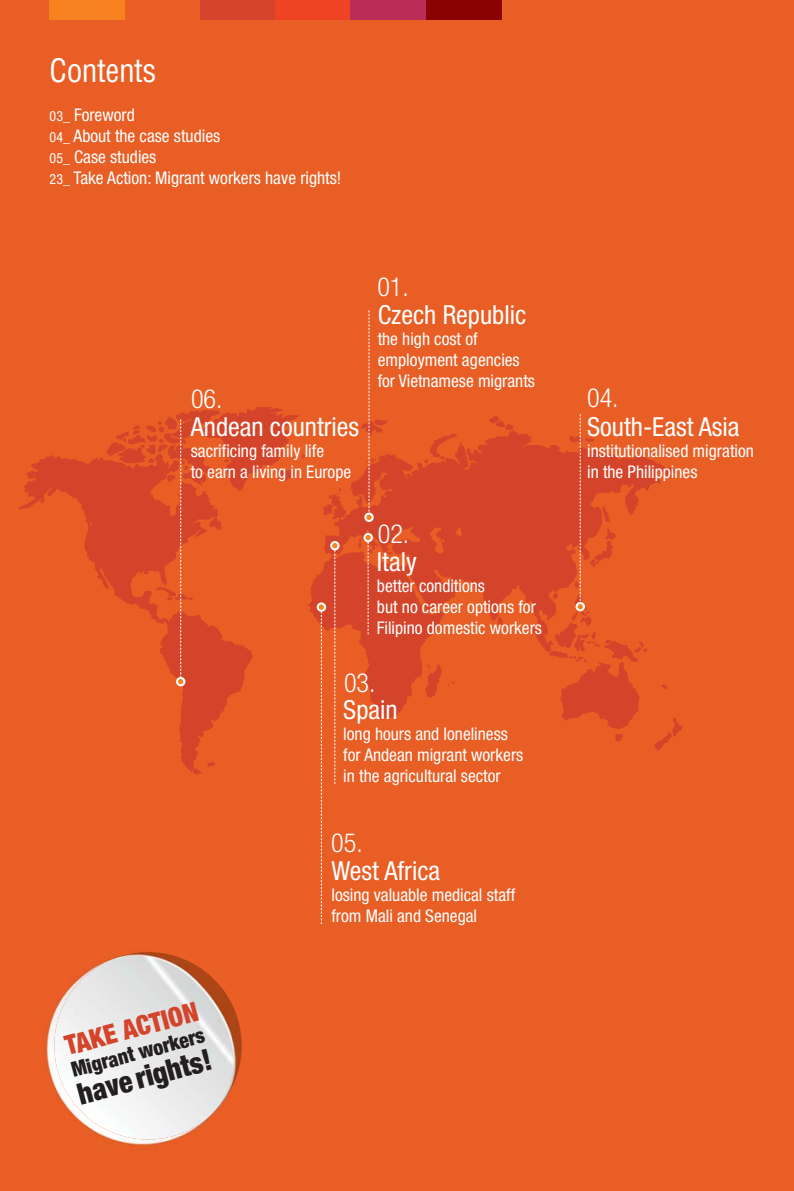
<style>
.page{position:relative;width:794px;height:1191px;background:#e85e25}
.page>*{position:absolute;margin:0;border:0;box-sizing:border-box;transform-origin:0 0}
.t1{font:condensed 31.5px "Helvetica LT Std";letter-spacing:-.015em;color:#fff}
.t2{font:900 condensed 29.75px "Helvetica Neue";color:#231f20;scale:.95 1}
.t3{font:900 condensed 27.12px "Helvetica Neue";color:#d4442a;scale:.95 1}
.t4{font:condensed 26.25px "Helvetica Neue";color:#fff}
.t5{font:300 condensed 26.25px "Helvetica Neue";color:#fff}
.t6{font:900 condensed 21px "Helvetica Neue";color:#231f20;scale:.95 1}
.t7{font:condensed 17.5px/21px "Helvetica Neue";color:#fff}
.s1{font-size:14px}
</style>
<div class="page">
<div style="left:50px;top:0;width:75px;height:20px;background:#f5821f"></div>
<div style="left:200px;top:0;width:75px;height:20px;background:#d4442a"></div>
<div style="left:275px;top:0;width:76px;height:20px;background:#ef4423"></div>
<div style="left:351px;top:0;width:75px;height:20px;background:#bb2c56"></div>
<div style="left:426px;top:0;width:75px;height:20px;background:#8b0204"></div>
<img style="left:20px;top:408px;width:273px;height:366px">
<img style="left:293px;top:415px;width:389px;height:336px">
<svg style="left:364px;top:512px;width:10px;height:10px"></svg>
<svg style="left:366px;top:310px;width:5px;height:210px"></svg>
<svg style="left:575px;top:602px;width:10px;height:9px"></svg>
<svg style="left:577px;top:414px;width:6px;height:195px"></svg>
<svg style="left:363px;top:533px;width:10px;height:9px"></svg>
<svg style="left:365px;top:535px;width:6px;height:99px"></svg>
<svg style="left:330px;top:541px;width:9px;height:9px"></svg>
<svg style="left:332px;top:543px;width:5px;height:241px"></svg>
<svg style="left:317px;top:602px;width:9px;height:10px"></svg>
<svg style="left:319px;top:604px;width:5px;height:320px"></svg>
<svg style="left:176px;top:677px;width:9px;height:9px"></svg>
<svg style="left:178px;top:419px;width:5px;height:265px"></svg>
<img style="left:44px;top:951px;width:132px;height:194px">
<img style="left:54px;top:952px;width:188px;height:187px">
<h1 class="t1" style="left:50px;top:59px;width:108px">Contents</h1>
<p class="t7" style="left:50px;top:105px;width:293px"><span class="s1">03_</span> Foreword<br><span class="s1">04_</span> About the case studies<br><span class="s1">05_</span> Case studies<br><span class="s1">23_</span> Take Action: Migrant workers have rights!</p>
<h3 class="t5" style="left:377px;top:277px;width:33px">01.</h3>
<h3 class="t4" style="left:378px;top:305px;width:150px">Czech Republic</h3>
<p class="t7" style="left:378px;top:330px;width:159px">the high cost of employment agencies for Vietnamese migrants</p>
<h3 class="t5" style="left:191px;top:389px;width:33px">06.</h3>
<h3 class="t5" style="left:587px;top:388px;width:33px">04.</h3>
<h3 class="t4" style="left:191px;top:417px;width:170px">Andean countries</h3>
<p class="t7" style="left:191px;top:442px;width:162px">sacrificing family life<br>to earn a living in Europe</p>
<h3 class="t5" style="left:378px;top:524px;width:33px">02.</h3>
<h3 class="t4" style="left:377px;top:552px;width:41px">Italy</h3>
<p class="t7" style="left:377px;top:577px;width:167px">better conditions<br>but no career options for<br>Filipino domestic workers</p>
<h3 class="t5" style="left:344px;top:673px;width:33px">03.</h3>
<h3 class="t4" style="left:343px;top:700px;width:56px">Spain</h3>
<p class="t7" style="left:343px;top:725px;width:181px">long hours and loneliness for Andean migrant workers in the agricultural sector</p>
<h3 class="t5" style="left:331px;top:833px;width:33px">05.</h3>
<h3 class="t3" style="left:62px;top:1031px;width:145px;rotate:-15deg">TAKE ACTION</h3>
<p class="t6" style="left:69px;top:1058px;width:146px;rotate:-15deg">Migrant workers</p>
<h2 class="t2" style="left:74px;top:1077px;width:146px;rotate:-15deg">have rights!</h2>
<h3 class="t4" style="left:331px;top:861px;width:110px">West Africa</h3>
<p class="t7" style="left:331px;top:885px;width:185px">losing valuable medical staff from Mali and Senegal</p>
<h3 class="t4" style="left:587px;top:417px;width:154px">South-East Asia</h3>
<p class="t7" style="left:587px;top:442px;width:168px">institutionalised migration in the Philippines</p>
</div>
